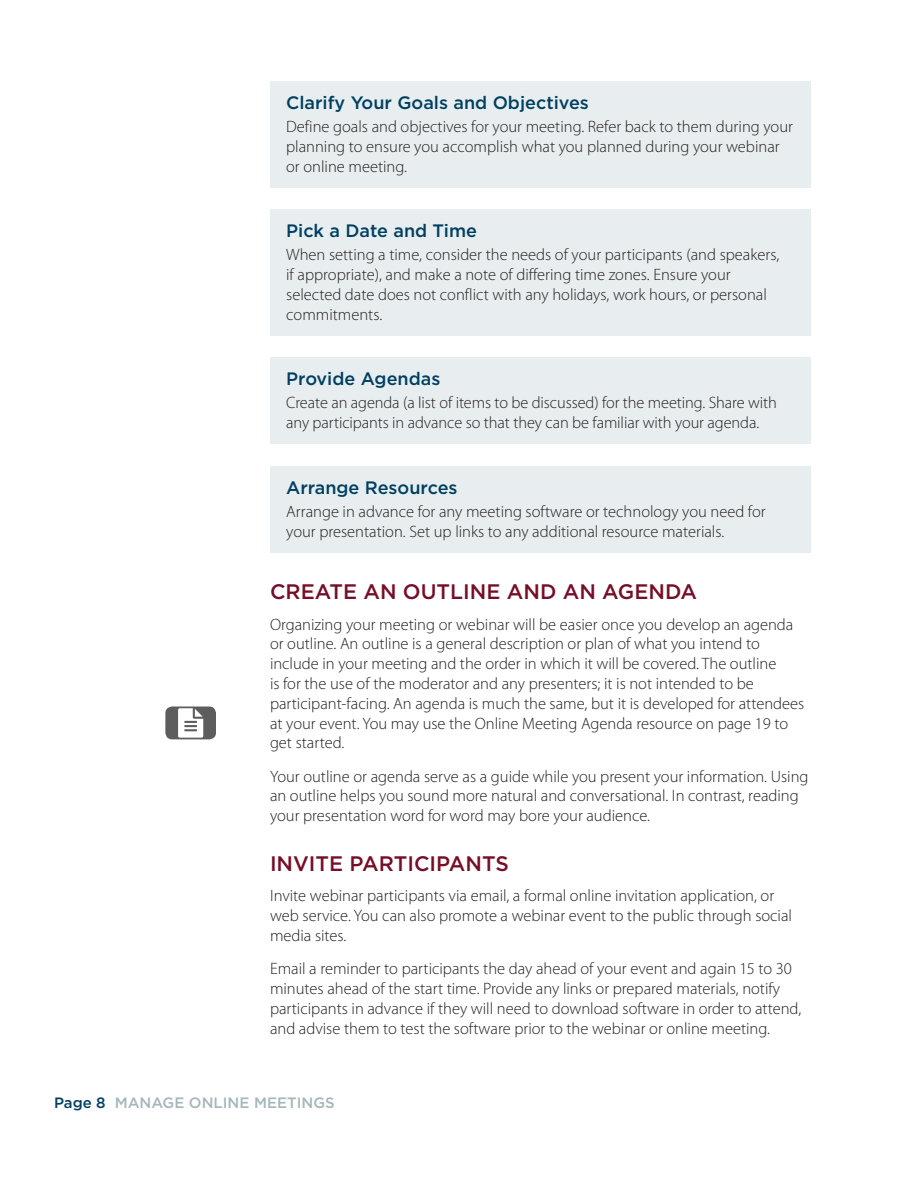
<style>
.page{position:relative;width:918px;height:1188px;background:#fff}
.page>*{position:absolute;margin:0;border:0;box-sizing:border-box;transform-origin:0 0}
.t1{font:500 21px "Gotham";color:#770e28}
.t2{font:500 18px "Gotham";color:#003f61}
.t3{font:300 16.5px/19.8px "Myriad Pro";color:#231f20}
.t4{font:500 15px "Gotham";color:#a4b7ba}
.s1{color:#003f61}
</style>
<div class="page">
<div style="left:270px;top:81px;width:540px;height:107px;background:#e8eeef"></div>
<div style="left:270px;top:209px;width:540px;height:127px;background:#e8eeef"></div>
<div style="left:270px;top:357px;width:540px;height:87px;background:#e8eeef"></div>
<div style="left:270px;top:466px;width:540px;height:87px;background:#e8eeef"></div>
<div style="left:165px;top:706px;width:51px;height:33px;background:#5d5d5e;border-radius:7px"></div>
<svg style="left:178px;top:708px;width:25px;height:30px"></svg>
<p class="t2" style="left:286px;top:94px;width:304px">Clarify Your Goals and Objectives</p>
<p class="t3" style="left:286px;top:118px;width:508px">Define goals and objectives for your meeting. Refer back to them during your planning to ensure you accomplish what you planned during your webinar or online meeting.</p>
<p class="t2" style="left:286px;top:223px;width:192px">Pick a Date and Time</p>
<p class="t3" style="left:286px;top:246px;width:495px">When setting a time, consider the needs of your participants (and speakers, if appropriate), and make a note of differing time zones. Ensure your selected date does not conflict with any holidays, work hours, or personal commitments.</p>
<p class="t2" style="left:286px;top:371px;width:156px">Provide Agendas</p>
<p class="t3" style="left:286px;top:394px;width:492px">Create an agenda (a list of items to be discussed) for the meeting. Share with any participants in advance so that they can be familiar with your agenda.</p>
<p class="t2" style="left:286px;top:480px;width:173px">Arrange Resources</p>
<p class="t3" style="left:286px;top:503px;width:481px">Arrange in advance for any meeting software or technology you need for your presentation. Set up links to any additional resource materials.</p>
<p class="t1" style="left:270px;top:582px;width:429px">CREATE AN OUTLINE AND AN AGENDA</p>
<p class="t3" style="left:270px;top:615px;width:536px">Organizing your meeting or webinar will be easier once you develop an agenda or outline. An outline is a general description or plan of what you intend to include in your meeting and the order in which it will be covered. The outline<br>is for the use of the moderator and any presenters; it is not intended to be participant-facing. An agenda is much the same, but it is developed for attendees at your event. You may use the Online Meeting Agenda resource on page 19 to get started.</p>
<p class="t3" style="left:270px;top:768px;width:540px">Your outline or agenda serve as a guide while you present your information. Using an outline helps you sound more natural and conversational. In contrast, reading your presentation word for word may bore your audience.</p>
<p class="t1" style="left:270px;top:854px;width:240px">INVITE PARTICIPANTS</p>
<p class="t3" style="left:270px;top:887px;width:524px">Invite webinar participants via email, a formal online invitation application, or web service. You can also promote a webinar event to the public through social media sites.</p>
<p class="t3" style="left:270px;top:960px;width:533px">Email a reminder to participants the day ahead of your event and again 15 to 30 minutes ahead of the start time. Provide any links or prepared materials, notify participants in advance if they will need to download software in order to attend, and advise them to test the software prior to the webinar or online meeting.</p>
<p class="t4" style="left:54px;top:1096px;width:282px"><span class="s1">Page 8</span> MANAGE ONLINE MEETINGS</p>
</div>
